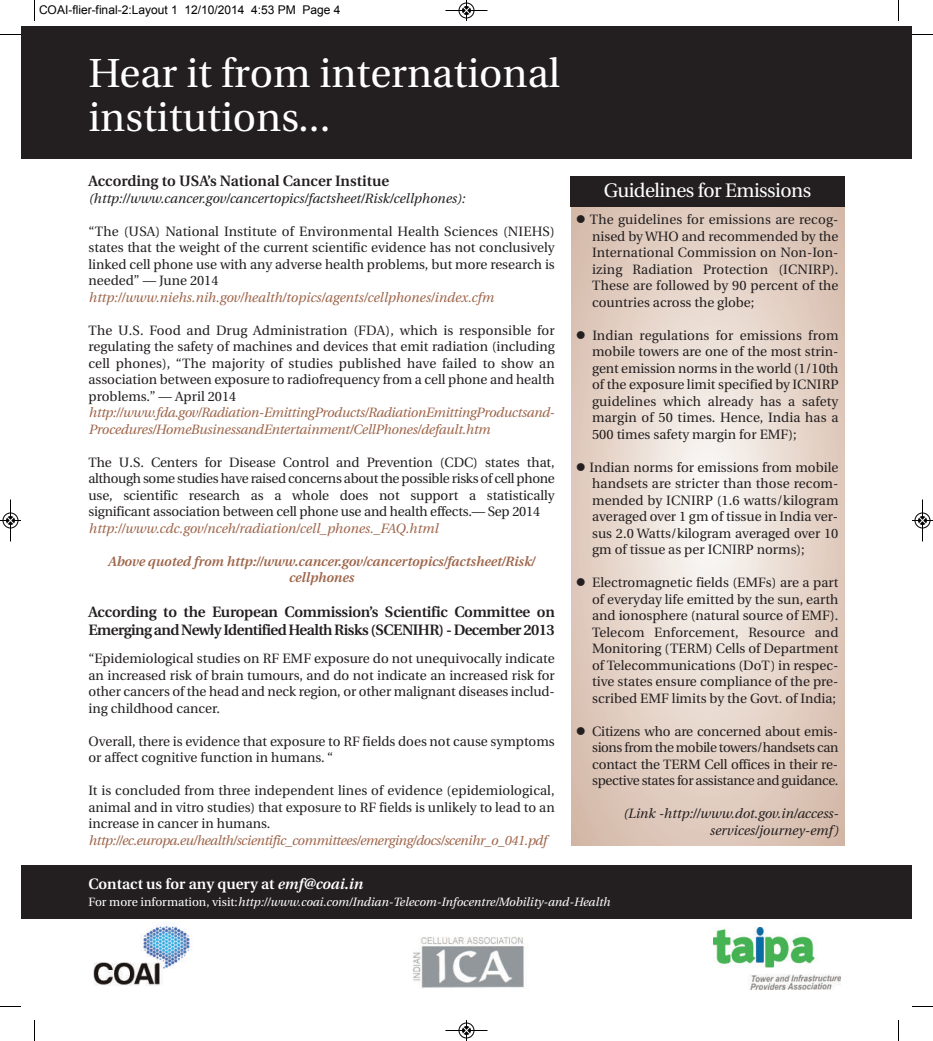
<style>
.page{position:relative;width:933px;height:1041px;background:#fff}
.page>*{position:absolute;margin:0;border:0;box-sizing:border-box;transform-origin:0 0}
.t1{font:40.5px/43.5px "Utopia";color:#fff}
.t2{font:19.5px "Utopia";letter-spacing:-.025em;color:#fff}
.t3{font:600 15px/18px "Utopia";letter-spacing:-.015em;color:#231f20}
.t4{font:600 15px "Utopia";color:#fff}
.t5{font:13.5px/16.5px "Utopia";color:#231f20;text-align:justify}
.t6{font:italic 13.5px/16.5px "Utopia";letter-spacing:-.025em;color:#9e654a}
.t7{font:italic 13.5px "Utopia";color:#9e654a}
.t8{font:italic 13.5px/16.5px "Utopia";color:#231f20;text-align:right}
.t9{font:italic 600 13.5px/16.5px "Utopia";color:#9e654a;text-align:center}
.t10{font:italic 12px "Utopia";color:#fff}
.t11{font:12px "Arial";color:#000}
.s1{font-style:italic}
.s2{font-style:normal}
</style>
<div class="page">
<svg style="left:571px;top:207px;width:274px;height:638px"></svg>
<div style="left:570px;top:176px;width:275px;height:31px;background:#231f20"></div>
<div style="left:21px;top:27px;width:891px;height:132px;background:#231f20"></div>
<div style="left:21px;top:865px;width:891px;height:54px;background:#231f20"></div>
<img style="left:93px;top:923px;width:99px;height:63px">
<img style="left:413px;top:936px;width:113px;height:53px">
<img style="left:714px;top:928px;width:127px;height:61px">
<svg style="left:34px;top:0;width:1px;height:21px"></svg>
<svg style="left:0;top:34px;width:21px;height:1px"></svg>
<svg style="left:898px;top:0;width:1px;height:21px"></svg>
<svg style="left:912px;top:34px;width:21px;height:1px"></svg>
<svg style="left:34px;top:1020px;width:1px;height:21px"></svg>
<svg style="left:0;top:1006px;width:21px;height:1px"></svg>
<svg style="left:898px;top:1020px;width:1px;height:21px"></svg>
<svg style="left:912px;top:1006px;width:21px;height:1px"></svg>
<svg style="left:445px;top:0;width:43px;height:21px"></svg>
<svg style="left:445px;top:1020px;width:43px;height:21px"></svg>
<svg style="left:0;top:499px;width:21px;height:43px"></svg>
<svg style="left:912px;top:499px;width:21px;height:43px"></svg>
<p class="t11" style="left:39px;top:3px;width:303px">COAI-flier-final-2:Layout 1 12/10/2014 4:53 PM Page 4</p>
<h1 class="t1" style="left:88px;top:55px;width:473px">Hear it from international institutions...</h1>
<p class="t3" style="left:88px;top:173px;width:302px">According to USA’s National Cancer Institue</p>
<p class="t8" style="left:88px;top:191px;width:378px">(http://www.cancer.gov/cancertopics/factsheet/Risk/cellphones):</p>
<p class="t5" style="left:88px;top:224px;width:468px">“The (USA) National Institute of Environmental Health Sciences (NIEHS) states that the weight of the current scientific evidence has not conclusively linked cell phone use with any adverse health problems, but more research is needed” — June 2014</p>
<p class="t7" style="left:89px;top:292px;width:407px">http://www.niehs.nih.gov/health/topics/agents/cellphones/index.cfm</p>
<p class="t5" style="left:88px;top:323px;width:468px">The U.S. Food and Drug Administration (FDA), which is responsible for regulating the safety of machines and devices that emit radiation (including cell phones), “The majority of studies published have failed to show an association between exposure to radiofrequency from a cell phone and health problems.” — April 2014</p>
<p class="t6" style="left:88px;top:405px;width:468px">http://www.fda.gov/Radiation-EmittingProducts/RadiationEmittingProductsand-<br>Procedures/HomeBusinessandEntertainment/CellPhones/default.htm</p>
<p class="t5" style="left:88px;top:455px;width:468px">The U.S. Centers for Disease Control and Prevention (CDC) states that, although some studies have raised concerns about the possible risks of cell phone use, scientific research as a whole does not support a statistically significant association between cell phone use and health effects.— Sep 2014</p>
<p class="t7" style="left:88px;top:523px;width:351px">http://www.cdc.gov/nceh/radiation/cell_phones._FAQ.html</p>
<p class="t9" style="left:108px;top:554px;width:428px">Above quoted from http://www.cancer.gov/cancertopics/factsheet/Risk/ cellphones</p>
<p class="t3" style="left:88px;top:604px;width:468px">According to the European Commission’s Scientific Committee on<br>EmergingandNewlyIdentifiedHealthRisks (SCENIHR)-December2013</p>
<p class="t5" style="left:88px;top:651px;width:468px">“Epidemiological studies on RF EMF exposure do not unequivocally indicate an increased risk of brain tumours, and do not indicate an increased risk for other cancers of the head and neck region, or other malignant diseases includ&shy;ing childhood cancer.</p>
<p class="t5" style="left:88px;top:734px;width:468px">Overall, there is evidence that exposure to RF fields does not cause symptoms or affect cognitive function in humans. “</p>
<p class="t5" style="left:88px;top:783px;width:468px">It is concluded from three independent lines of evidence (epidemiological, animal and in vitro studies) that exposure to RF fields is unlikely to lead to an increase in cancer in humans.</p>
<p class="t6" style="left:88px;top:833px;width:460px">http://ec.europa.eu/health/scientific_committees/emerging/docs/scenihr_o_041.pdf</p>
<h2 class="t2" style="left:604px;top:182px;width:209px">Guidelines for Emissions</h2>
<p class="t5" style="left:592px;top:213px;width:248px;text-indent:-16px">● The guidelines for emissions are recog&shy;nised by WHO and recommended by the International Commission on Non-Ion&shy;izing Radiation Protection (ICNIRP).<br>These are followed by 90 percent of the countries across the globe;</p>
<p class="t5" style="left:592px;top:328px;width:248px;text-indent:-16px">● Indian regulations for emissions from mobile towers are one of the most strin&shy;gent emission norms in the world (1/10th of the exposure limit specified by ICNIRP guidelines which already has a safety margin of 50 times. Hence, India has a 500 times safety margin for EMF);</p>
<p class="t5" style="left:592px;top:460px;width:248px;text-indent:-16px">● Indian norms for emissions from mobile handsets are stricter than those recom&shy;mended by ICNIRP (1.6 watts/kilogram averaged over 1 gm of tissue in India ver&shy;sus 2.0 Watts/kilogram averaged over 10 gm of tissue as per ICNIRP norms);</p>
<p class="t5" style="left:592px;top:576px;width:248px;text-indent:-16px">● Electromagnetic fields (EMFs) are a part of everyday life emitted by the sun, earth and ionosphere (natural source of EMF).<br>Telecom Enforcement, Resource and Monitoring (TERM) Cells of Department of Telecommunications (DoT) in respec&shy;tive states ensure compliance of the pre&shy;scribed EMF limits by the Govt. of India;</p>
<p class="t5" style="left:592px;top:724px;width:248px;text-indent:-16px">● Citizens who are concerned about emis&shy;sions from the mobile towers/handsets can contact the TERM Cell offices in their re&shy;spective states for assistance and guidance.</p>
<p class="t8" style="left:623px;top:807px;width:217px">(Link -http://www.dot.gov.in/access&shy;services/journey-emf)</p>
<p class="t4" style="left:88px;top:878px;width:276px">Contact us for any query at <span class="s1">emf@coai.in</span></p>
<p class="t10" style="left:88px;top:897px;width:523px"><span class="s2">For more information, visit:</span>http://www.coai.com/Indian-Telecom-Infocentre/Mobility-and-Health</p>
</div>
